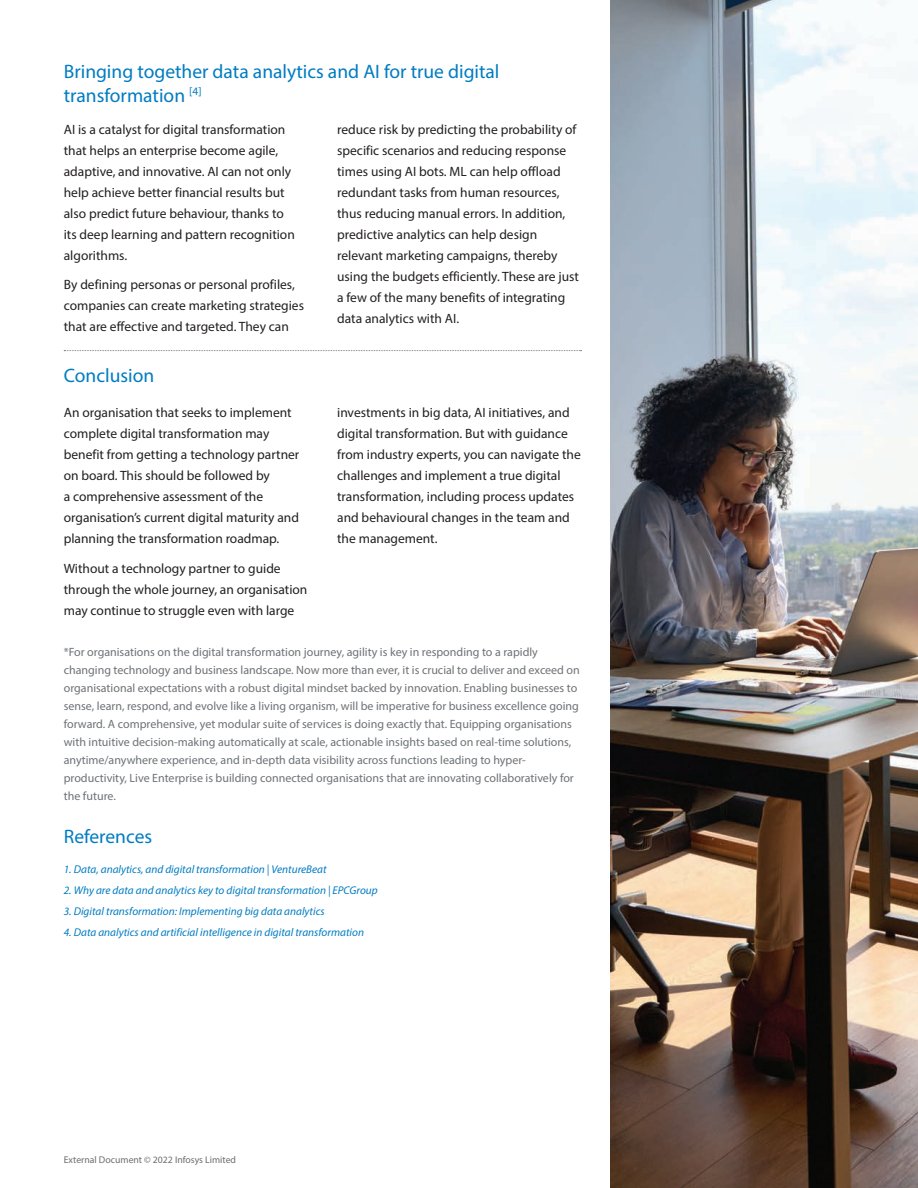
<style>
.page{position:relative;width:918px;height:1188px;background:#fff}
.page>*{position:absolute;margin:0;border:0;box-sizing:border-box;transform-origin:0 0}
.t1{font:19.5px/23.4px "Myriad Pro";color:#007cc2}
.t2{font:13.5px/21px "Myriad Pro";color:#231f20}
.t3{font:12px/18px "Myriad Pro";color:#6e7276}
.t4{font:italic 11.25px "Myriad Pro";color:#007cc2}
.t5{font:9.75px "Myriad Pro";color:#6c6d70}
</style>
<div class="page">
<svg style="left:64px;top:350px;width:517px;height:1px"></svg>
<img style="left:611px;top:0;width:307px;height:1188px">
<h1 class="t1" style="left:64px;top:60px;width:437px">Bringing together data analytics and AI for true digital transformation <sup>[4]</sup></h1>
<p class="t2" style="left:64px;top:119px;width:233px">AI is a catalyst for digital transformation that helps an enterprise become agile, adaptive, and innovative. AI can not only help achieve better financial results but also predict future behaviour, thanks to its deep learning and pattern recognition algorithms.</p>
<p class="t2" style="left:64px;top:274px;width:242px">By defining personas or personal profiles, companies can create marketing strategies that are effective and targeted. They can</p>
<h1 class="t1" style="left:64px;top:364px;width:92px">Conclusion</h1>
<p class="t2" style="left:64px;top:402px;width:237px">An organisation that seeks to implement complete digital transformation may benefit from getting a technology partner on board. This should be followed by<br>a comprehensive assessment of the organisation’s current digital maturity and planning the transformation roadmap.</p>
<p class="t2" style="left:64px;top:558px;width:245px">Without a technology partner to guide through the whole journey, an organisation may continue to struggle even with large</p>
<p class="t2" style="left:337px;top:119px;width:243px">reduce risk by predicting the probability of specific scenarios and reducing response times using AI bots. ML can help offload redundant tasks from human resources, thus reducing manual errors. In addition, predictive analytics can help design relevant marketing campaigns, thereby using the budgets efficiently. These are just a few of the many benefits of integrating data analytics with AI.</p>
<p class="t2" style="left:337px;top:402px;width:245px">investments in big data, AI initiatives, and digital transformation. But with guidance from industry experts, you can navigate the challenges and implement a true digital transformation, including process updates and behavioural changes in the team and the management.</p>
<p class="t3" style="left:64px;top:643px;width:518px">*For organisations on the digital transformation journey, agility is key in responding to a rapidly changing technology and business landscape. Now more than ever, it is crucial to deliver and exceed on organisational expectations with a robust digital mindset backed by innovation. Enabling businesses to sense, learn, respond, and evolve like a living organism, will be imperative for business excellence going forward. A comprehensive, yet modular suite of services is doing exactly that. Equipping organisations with intuitive decision-making automatically at scale, actionable insights based on real-time solutions, anytime/anywhere experience, and in-depth data visibility across functions leading to hyper&shy;productivity, Live Enterprise is building connected organisations that are innovating collaboratively for the future.</p>
<h1 class="t1" style="left:64px;top:825px;width:90px">References</h1>
<p class="t4" style="left:64px;top:862px;width:264px">1. Data, analytics, and digital transformation | VentureBeat</p>
<p class="t4" style="left:64px;top:883px;width:316px">2. Why are data and analytics key to digital transformation | EPCGroup</p>
<p class="t4" style="left:64px;top:904px;width:262px">3. Digital transformation: Implementing big data analytics</p>
<p class="t4" style="left:64px;top:925px;width:302px">4. Data analytics and artificial intelligence in digital transformation</p>
<p class="t5" style="left:64px;top:1154px;width:174px">External Document © 2022 Infosys Limited</p>
</div>
